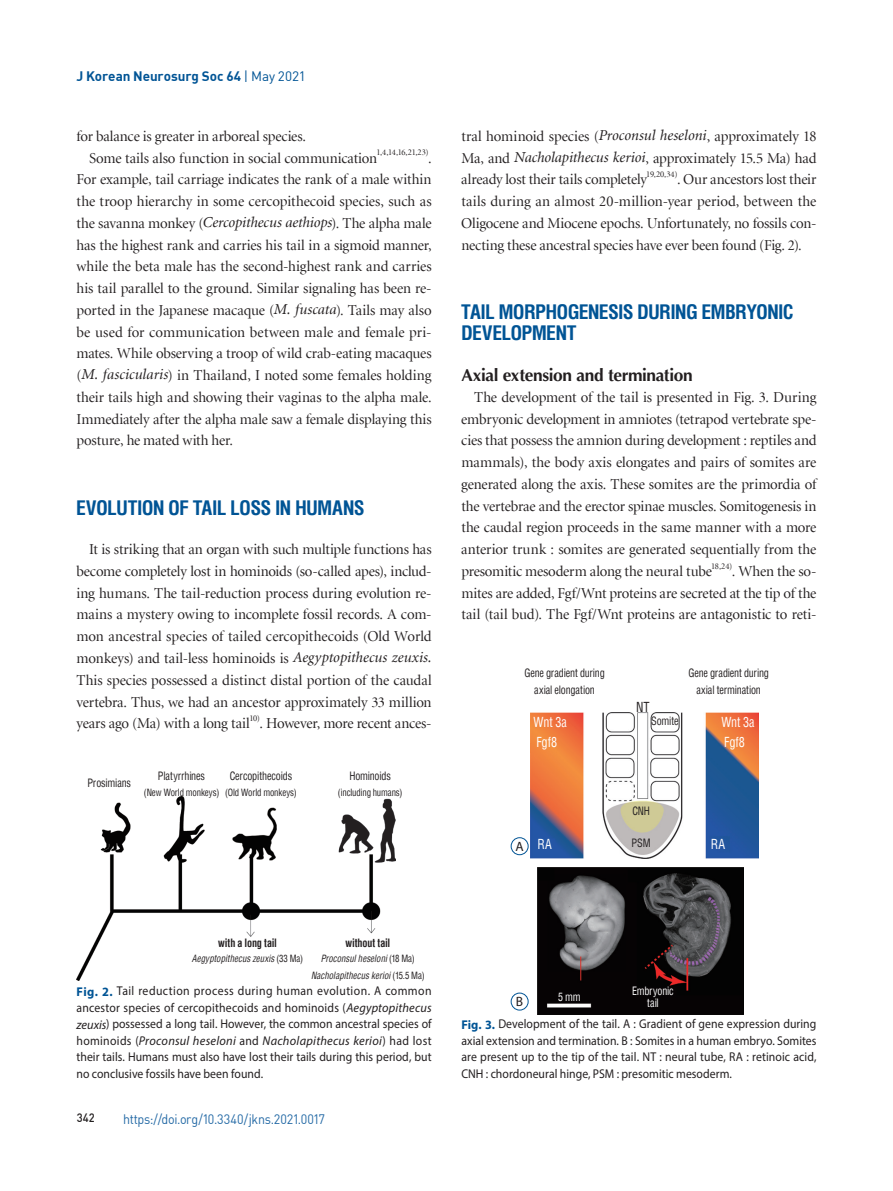
<style>
.page{position:relative;width:893px;height:1191px;background:#fff}
.page>*{position:absolute;margin:0;border:0;box-sizing:border-box;transform-origin:0 0}
.t1{font:700 condensed 19.5px/21.8px "Helvetica";letter-spacing:-.04em;color:#005495}
.t2{font:700 17.25px "Optima";letter-spacing:-.02em;color:#231f20}
.t3{font:15px/21.8px "Minion LT Display";letter-spacing:-.01em;color:#231f20;text-align:justify}
.t4{font:13.5px "DIN";letter-spacing:-.02em;color:#2369a5;scale:.93 1}
.t5{font:700 13.5px "DIN";letter-spacing:-.005em;color:#005495}
.t6{font:condensed 13.5px/19.5px "Helvetica";letter-spacing:-.005em;color:#fff;scale:.9 1}
.t7{font:13.5px "Myriad Pro";color:#231f20}
.t8{font:condensed 13.5px "Helvetica";color:#231f20;scale:.9 1}
.t9{font:12.75px/16.5px "Myriad Pro";letter-spacing:.005em;color:#231f20;text-align:justify;scale:.92 1}
.t10{font:12px "Dinmed";color:#231f20;scale:.93 1}
.t11{font:condensed 11.25px/16.5px "Helvetica";letter-spacing:-.015em;color:#231f20;text-align:center;scale:.9 1}
.t12{font:700 condensed 11.25px "Helvetica";letter-spacing:-.01em;color:#231f20;scale:.9 1}
.t13{font:condensed 11.25px "Helvetica";letter-spacing:-.025em;color:#fff;scale:.9 1}
.t14{font:italic condensed 9.75px/16.5px "Helvetica";letter-spacing:.005em;color:#231f20;text-align:center;scale:.9 1}
.t15{font:condensed 9.75px "Helvetica";letter-spacing:-.015em;color:#231f20;scale:.9 1}
.t16{font:8.7px "Minion LT Display";letter-spacing:-.035em;color:#231f20}
.s1{font-weight:400}
.s2{font-family:"Minion LT";font-style:italic}
.s3{font-style:normal}
.s4{font-weight:700;color:#005495}
.s5{font-style:italic}
</style>
<div class="page">
<img style="left:77px;top:796px;width:319px;height:185px">
<img style="left:538px;top:867px;width:206px;height:147px">
<div style="left:511px;top:992px;width:17px;height:18px;border:1px solid #005495;border-radius:50%"></div>
<img style="left:530px;top:712px;width:228px;height:147px">
<div style="left:511px;top:837px;width:17px;height:18px;border:1px solid #005495;border-radius:50%"></div>
<p class="t5" style="left:76px;top:68px;width:231px">J Korean Neurosurg Soc 64 <span class="s1">| May 2021</span></p>
<p class="t3" style="left:89px;top:126px;width:289px;text-indent:-13px">for balance is greater in arboreal species.<br>Some tails also function in social communication</p>
<p class="t16" style="left:376px;top:148px;width:54px">1,4,14,16,21,23)</p>
<p class="t3" style="left:76px;top:147px;width:357px;text-indent:352px">.<br>For example, tail carriage indicates the rank of a male within the troop hierarchy in some cercopithecoid species, such as the savanna monkey (<span class="s2">Cercopithecus aethiops</span>). The alpha male has the highest rank and carries his tail in a sigmoid manner, while the beta male has the second-highest rank and carries his tail parallel to the ground. Similar signaling has been re&shy;ported in the Japanese macaque (<span class="s2">M. fuscata</span>). Tails may also be used for communication between male and female pri&shy;mates. While observing a troop of wild crab-eating macaques (<span class="s2">M. fascicularis</span>) in Thailand, I noted some females holding their tails high and showing their vaginas to the alpha male.<br>Immediately after the alpha male saw a female displaying this posture, he mated with her.</p>
<h1 class="t1" style="left:76px;top:496px;width:290px">EVOLUTION OF TAIL LOSS IN HUMANS</h1>
<p class="t3" style="left:77px;top:539px;width:357px;text-indent:13px">It is striking that an organ with such multiple functions has become completely lost in hominoids (so-called apes), includ&shy;ing humans. The tail-reduction process during evolution re&shy;mains a mystery owing to incomplete fossil records. A com&shy;mon ancestral species of tailed cercopithecoids (Old World monkeys) and tail-less hominoids is <span class="s2">Aegyptopithecus zeuxis.<br></span>This species possessed a distinct distal portion of the caudal vertebra. Thus, we had an ancestor approximately 33 million years ago (Ma) with a long tail</p>
<p class="t16" style="left:249px;top:714px;width:12px">10)</p>
<p class="t3" style="left:260px;top:713px;width:174px">. However, more recent ances-</p>
<p class="t11" style="left:88px;top:774px;width:50px">Prosimians</p>
<p class="t11" style="left:230px;top:768px;width:71px">Cercopithecoids</p>
<p class="t15" style="left:225px;top:785px;width:81px">(Old World monkeys)</p>
<p class="t11" style="left:158px;top:768px;width:54px">Platyrrhines</p>
<p class="t15" style="left:144px;top:785px;width:85px">(New World monkeys)</p>
<p class="t11" style="left:349px;top:768px;width:48px">Hominoids</p>
<p class="t15" style="left:338px;top:785px;width:73px">(including humans)</p>
<p class="t3" style="left:461px;top:126px;width:357px">tral hominoid species (<span class="s2">Proconsul heseloni</span>, approximately 18<br>Ma, and <span class="s2">Nacholapithecus kerioi</span>, approximately 15.5 Ma) had already lost their tails completely</p>
<p class="t16" style="left:646px;top:170px;width:33px">19,20,34)</p>
<p class="t3" style="left:461px;top:169px;width:357px;text-indent:216px">. Our ancestors lost their tails during an almost 20-million-year period, between the Oligocene and Miocene epochs. Unfortunately, no fossils con&shy;necting these ancestral species have ever been found (Fig. 2).</p>
<h1 class="t1" style="left:461px;top:301px;width:334px">TAIL MORPHOGENESIS DURING EMBRYONIC<br>DEVELOPMENT</h1>
<p class="t2" style="left:461px;top:364px;width:233px">Axial extension and termination</p>
<p class="t3" style="left:461px;top:387px;width:357px;text-indent:13px">The development of the tail is presented in Fig. 3. During embryonic development in amniotes (tetrapod vertebrate spe&shy;cies that possess the amnion during development : reptiles and mammals), the body axis elongates and pairs of somites are generated along the axis. These somites are the primordia of the vertebrae and the erector spinae muscles. Somitogenesis in the caudal region proceeds in the same manner with a more anterior trunk : somites are generated sequentially from the presomitic mesoderm along the neural tube</p>
<p class="t16" style="left:711px;top:561px;width:23px">18,24)</p>
<p class="t3" style="left:461px;top:561px;width:357px;text-indent:270px">. When the so&shy;mites are added, Fgf/Wnt proteins are secreted at the tip of the tail (tail bud). The Fgf/Wnt proteins are antagonistic to reti-</p>
<p class="t11" style="left:524px;top:664px;width:91px">Gene gradient during axial elongation</p>
<p class="t6" style="left:534px;top:712px;width:38px">Wnt 3a<br>Fgf8</p>
<p class="t8" style="left:636px;top:698px;width:16px">NT</p>
<p class="t11" style="left:651px;top:713px;width:32px">Somite</p>
<p class="t11" style="left:688px;top:664px;width:91px">Gene gradient during axial termination</p>
<p class="t6" style="left:721px;top:712px;width:38px">Wnt 3a<br>Fgf8</p>
<p class="t7" style="left:515px;top:838px;width:10px">A</p>
<p class="t11" style="left:632px;top:803px;width:21px">CNH</p>
<p class="t11" style="left:632px;top:835px;width:23px">PSM</p>
<p class="t6" style="left:537px;top:834px;width:17px">RA</p>
<p class="t6" style="left:711px;top:834px;width:17px">RA</p>
<p class="t12" style="left:345px;top:935px;width:52px">without tail</p>
<p class="t14" style="left:311px;top:950px;width:128px">Proconsul heseloni <span class="s3">(18 Ma)<br></span>Nacholapithecus kerioi <span class="s3">(15.5 Ma)</span></p>
<p class="t9" style="left:77px;top:982px;width:387px"><span class="s4">Fig. 2.</span> Tail reduction process during human evolution. A common ancestor species of cercopithecoids and hominoids (<span class="s5">Aegyptopithecus zeuxis</span>) possessed a long tail. However, the common ancestral species of hominoids (<span class="s5">Proconsul heseloni</span> and <span class="s5">Nacholapithecus kerioi</span>) had lost their tails. Humans must also have lost their tails during this period, but no conclusive fossils have been found.</p>
<p class="t13" style="left:558px;top:990px;width:26px">5 mm</p>
<p class="t12" style="left:218px;top:935px;width:67px">with a long tail</p>
<p class="t14" style="left:192px;top:950px;width:125px">Aegyptopithecus zeuxis <span class="s3">(33 Ma)</span></p>
<p class="t13" style="left:632px;top:983px;width:48px">Embryonic</p>
<p class="t7" style="left:516px;top:993px;width:9px">B</p>
<p class="t13" style="left:647px;top:995px;width:14px">tail</p>
<p class="t9" style="left:461px;top:1015px;width:388px"><span class="s4">Fig. 3.</span> Development of the tail. A : Gradient of gene expression during axial extension and termination. B : Somites in a human embryo. Somites are present up to the tip of the tail. NT : neural tube, RA : retinoic acid, CNH : chordoneural hinge, PSM : presomitic mesoderm.</p>
<p class="t10" style="left:77px;top:1109px;width:21px">342</p>
<p class="t4" style="left:123px;top:1110px;width:219px">https://doi.org/10.3340/jkns.2021.0017</p>
</div>
